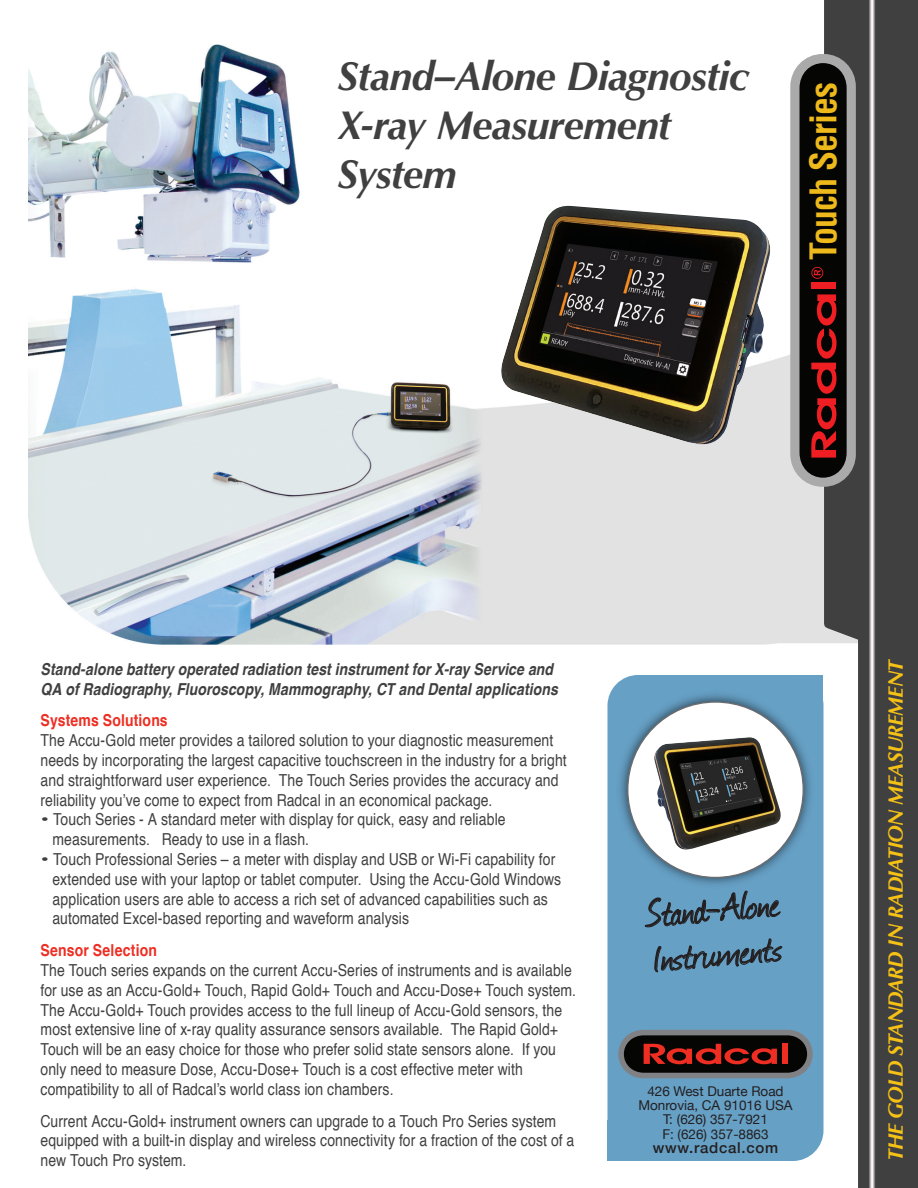
<style>
.page{position:relative;width:918px;height:1188px;background:#fff}
.page>*{position:absolute;margin:0;border:0;box-sizing:border-box;transform-origin:0 0}
.t1{font:45px/45px "Journal";color:#231f20}
.t2{font:italic 700 40.5px/48.6px "Optima";letter-spacing:-.015em;color:#414041}
.t3{font:700 condensed 35.85px "Helvetica";letter-spacing:-.025em;color:#edb91b}
.t4{font:italic 700 21px "Optima";letter-spacing:-.04em;color:#f5c115}
.t5{font:16.5px/19.8px "Helvetica";letter-spacing:.005em;color:#414041;scale:.85 1}
.t6{font:16.5px/19.8px "Helvetica";letter-spacing:.005em;color:#414041;scale:1.5 1}
.t7{font:italic 700 16.5px/19.8px "Helvetica";letter-spacing:.005em;color:#414041;scale:.85 1}
.t8{font:700 16.5px "Helvetica";letter-spacing:.01em;color:#ee2e22;scale:.85 1}
.t9{font:500 15px "Helvetica Neue";letter-spacing:.05em;color:#231f20}
.t10{font:13.5px/14.2px "Helvetica Neue";color:#231f20;text-align:center}
</style>
<div class="page">
<img style="left:29px;top:44px;width:761px;height:601px">
<div style="left:608px;top:675px;width:216px;height:486px;background:#66a0c5;border-radius:31px"></div>
<div style="left:788px;top:675px;width:36px;height:40px;background:#66a0c5"></div>
<div style="left:608px;top:1120px;width:36px;height:41px;background:#66a0c5"></div>
<svg style="left:618px;top:1030px;width:195px;height:48px;background:#4a3233"></svg>
<div style="left:782px;top:1044px;width:5px;height:20px;background:#ee2e22"></div>
<div style="left:858px;top:0;width:60px;height:1188px;background:#414041"></div>
<svg style="left:868px;top:649px;width:7px;height:539px;background:#aba9aa"></svg>
<svg style="left:645px;top:893px;width:137px;height:80px"></svg>
<img style="left:613px;top:687px;width:198px;height:206px">
<div style="left:628px;top:702px;width:175px;height:176px;background:#fff;border-radius:50%"></div>
<img style="left:497px;top:206px;width:275px;height:241px">
<img style="left:653px;top:737px;width:131px;height:114px">
<svg style="left:790px;top:0;width:92px;height:649px;background:#655d5d"></svg>
<h2 class="t2" style="left:338px;top:53px;width:413px">Stand–Alone Diagnostic<br>X-ray Measurement<br>System</h2>
<h3 class="t3" style="left:801px;top:260px;width:179px;rotate:-90deg">Touch Series</h3>
<p class="t7" style="left:40px;top:659px;width:610px">Stand-alone battery operated radiation test instrument for X-ray Service and<br>QA of Radiography, Fluoroscopy, Mammography, CT and Dental applications</p>
<p class="t8" style="left:40px;top:707px;width:151px">Systems Solutions</p>
<p class="t5" style="left:40px;top:731px;width:621px">The Accu-Gold meter provides a tailored solution to your diagnostic measurement needs by incorporating the largest capacitive touchscreen in the industry for a bright and straightforward user experience. The Touch Series provides the accuracy and reliability you’ve come to expect from Radcal in an economical package.</p>
<p class="t6" style="left:53px;top:810px;width:304px;text-indent:-12px">• Touch Series - A standard meter with display for quick, easy and reliable measurements. Ready to use in a flash.</p>
<p class="t6" style="left:53px;top:850px;width:341px;text-indent:-12px">• Touch Professional Series – a meter with display and USB or Wi-Fi capability for extended use with your laptop or tablet computer. Using the Accu-Gold Windows application users are able to access a rich set of advanced capabilities such as automated Excel-based reporting and waveform analysis</p>
<p class="t8" style="left:40px;top:937px;width:139px">Sensor Selection</p>
<p class="t5" style="left:40px;top:961px;width:632px">The Touch series expands on the current Accu-Series of instruments and is available for use as an Accu-Gold+ Touch, Rapid Gold+ Touch and Accu-Dose+ Touch system.<br>The Accu-Gold+ Touch provides access to the full lineup of Accu-Gold sensors, the most extensive line of x-ray quality assurance sensors available. The Rapid Gold+ Touch will be an easy choice for those who prefer solid state sensors alone. If you only need to measure Dose, Accu-Dose+ Touch is a cost effective meter with compatibility to all of Radcal’s world class ion chambers.</p>
<p class="t5" style="left:40px;top:1111px;width:630px">Current Accu-Gold+ instrument owners can upgrade to a Touch Pro Series system equipped with a built-in display and wireless connectivity for a fraction of the cost of a new Touch Pro system.</p>
<h1 class="t1" style="left:644px;top:891px;width:135px;rotate:-5deg">Stand-Alone<br>Instruments</h1>
<p class="t10" style="left:638px;top:1085px;width:156px">426 West Duarte Road<br>Monrovia, CA 91016 USA<br>T: (626) 357-7921<br>F: (626) 357-8863</p>
<p class="t9" style="left:653px;top:1135px;width:127px">www.radcal.com</p>
<p class="t4" style="left:883px;top:1161px;width:503px;rotate:-90deg">THE GOLD STANDARD IN RADIATION MEASUREMENT</p>
</div>
